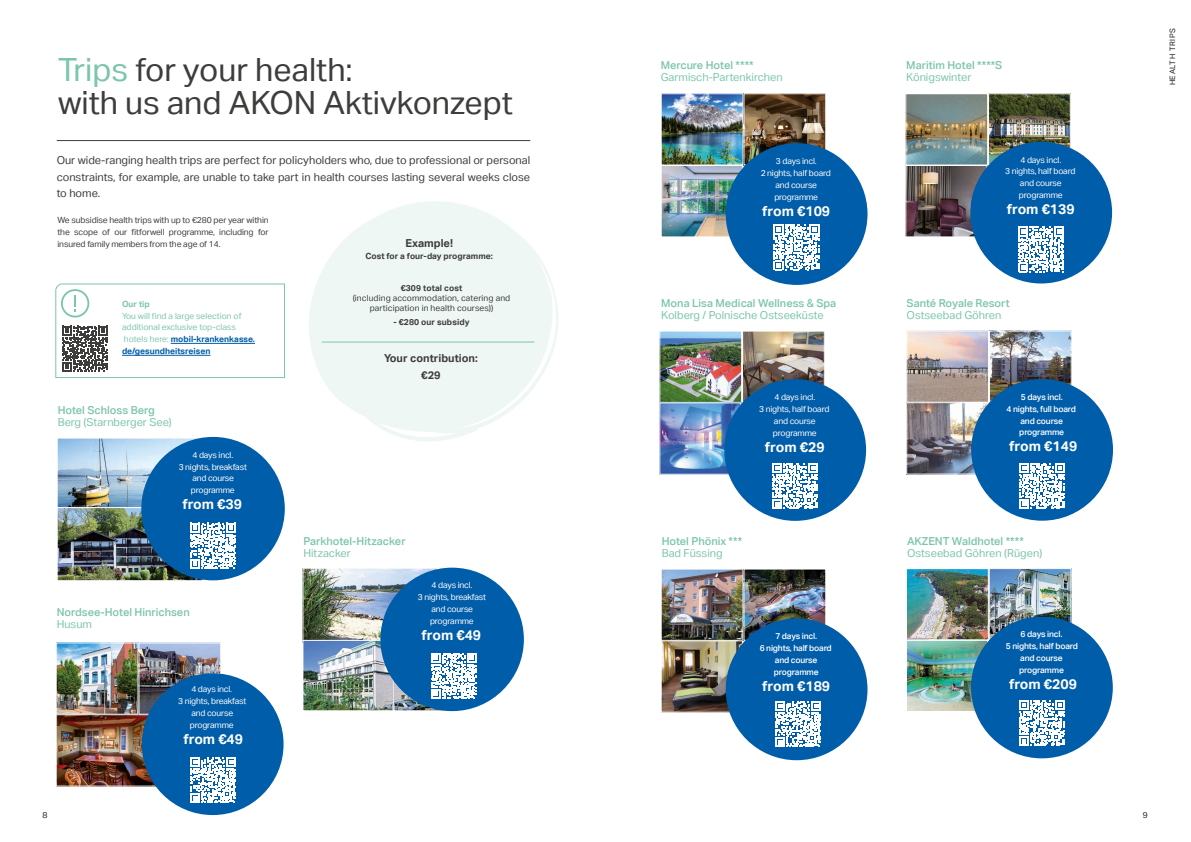
<style>
.page{position:relative;width:1191px;height:842px;background:#fff}
.page>*{position:absolute;margin:0;border:0;box-sizing:border-box;transform-origin:0 0}
.t1{font:32px/34px "Aktiv Grotesk";color:#3d3d3c}
.t2{font:700 14px "Aktiv Grotesk";color:#fff}
.t3{font:11px/16.8px "Aktiv Grotesk";color:#3d3d3c;text-align:justify}
.t4{font:500 11px "Aktiv Grotesk";color:#7cc5ad}
.t5{font:11px "Aktiv Grotesk";color:#7cc5ad}
.t6{font:700 11px/17.1px "Aktiv Grotesk";color:#3d3d3c;text-align:center}
.t7{font:8.5px/11.9px "Aktiv Grotesk";letter-spacing:-.02em;color:#fff;text-align:center}
.t8{font:8.5px/11.9px "Aktiv Grotesk";letter-spacing:.01em;color:#3d3d3c;text-align:justify}
.t9{font:500 8.5px/11.9px "Aktiv Grotesk";letter-spacing:-.02em;color:#fff;text-align:center}
.t10{font:8.5px/11.9px "Aktiv Grotesk";color:#7cc5ad}
.t11{font:700 8.5px "Aktiv Grotesk";color:#3d3d3c}
.t12{font:700 8.5px "Aktiv Grotesk";color:#7cc5ad}
.t13{font:8.5px "Aktiv Grotesk";color:#1d1d1b}
.t14{font:7.5px "Aktiv Grotesk";letter-spacing:.08em;color:#1d1d1b}
.s1{color:#7cc5ad}
.s2{font-weight:700;color:#005da9}
</style>
<div class="page">
<img style="left:59px;top:439px;width:135px;height:68px">
<div style="left:57px;top:437px;width:156px;height:75px;border:1px solid #fff"></div>
<img style="left:304px;top:570px;width:129px;height:70px">
<div style="left:302px;top:568px;width:156px;height:74px;border:1px solid #fff"></div>
<img style="left:59px;top:509px;width:139px;height:70px">
<div style="left:57px;top:507px;width:146px;height:74px;border:1px solid #fff"></div>
<img style="left:304px;top:642px;width:129px;height:67px">
<div style="left:302px;top:640px;width:147px;height:71px;border:1px solid #fff"></div>
<div style="left:141px;top:437px;width:144px;height:143px;background:#005da9;border-radius:50%"></div>
<div style="left:380px;top:568px;width:144px;height:143px;background:#005da9;border-radius:50%"></div>
<svg style="left:190px;top:523px;width:46px;height:45px"></svg>
<img style="left:58px;top:644px;width:161px;height:69px">
<div style="left:56px;top:642px;width:82px;height:73px;border:1px solid #fff"></div>
<img style="left:58px;top:716px;width:97px;height:69px">
<div style="left:56px;top:714px;width:114px;height:73px;border:1px solid #fff"></div>
<div style="left:138px;top:642px;width:83px;height:73px;border:1px solid #fff"></div>
<div style="left:142px;top:673px;width:141px;height:142px;background:#005da9;border-radius:50%"></div>
<svg style="left:190px;top:757px;width:46px;height:46px"></svg>
<img style="left:662px;top:95px;width:79px;height:140px">
<div style="left:660px;top:93px;width:83px;height:73px;border:1px solid #fff"></div>
<div style="left:660px;top:165px;width:83px;height:72px;border:1px solid #fff"></div>
<img style="left:745px;top:95px;width:79px;height:69px">
<div style="left:743px;top:93px;width:83px;height:73px;border:1px solid #fff"></div>
<div style="left:725px;top:143px;width:142px;height:142px;background:#005da9;border-radius:50%"></div>
<img style="left:907px;top:95px;width:79px;height:140px">
<div style="left:905px;top:93px;width:83px;height:73px;border:1px solid #fff"></div>
<div style="left:905px;top:165px;width:82px;height:72px;border:1px solid #fff"></div>
<img style="left:990px;top:95px;width:78px;height:68px">
<div style="left:988px;top:93px;width:82px;height:73px;border:1px solid #fff"></div>
<div style="left:970px;top:142px;width:142px;height:141px;background:#005da9;border-radius:50%"></div>
<img style="left:661px;top:333px;width:79px;height:140px">
<div style="left:659px;top:331px;width:83px;height:72px;border:1px solid #fff"></div>
<div style="left:659px;top:402px;width:82px;height:73px;border:1px solid #fff"></div>
<img style="left:744px;top:333px;width:79px;height:67px">
<div style="left:742px;top:331px;width:83px;height:72px;border:1px solid #fff"></div>
<div style="left:724px;top:379px;width:142px;height:142px;background:#005da9;border-radius:50%"></div>
<img style="left:662px;top:570px;width:79px;height:141px">
<div style="left:660px;top:568px;width:83px;height:73px;border:1px solid #fff"></div>
<div style="left:660px;top:640px;width:83px;height:73px;border:1px solid #fff"></div>
<img style="left:745px;top:570px;width:79px;height:69px">
<div style="left:743px;top:568px;width:83px;height:73px;border:1px solid #fff"></div>
<div style="left:725px;top:618px;width:142px;height:142px;background:#005da9;border-radius:50%"></div>
<img style="left:908px;top:570px;width:78px;height:140px">
<div style="left:906px;top:568px;width:82px;height:72px;border:1px solid #fff"></div>
<div style="left:906px;top:640px;width:82px;height:72px;border:1px solid #fff"></div>
<img style="left:990px;top:570px;width:79px;height:68px">
<div style="left:988px;top:568px;width:83px;height:72px;border:1px solid #fff"></div>
<div style="left:971px;top:617px;width:141px;height:141px;background:#005da9;border-radius:50%"></div>
<img style="left:908px;top:332px;width:79px;height:141px">
<div style="left:906px;top:330px;width:83px;height:73px;border:1px solid #fff"></div>
<div style="left:906px;top:402px;width:82px;height:73px;border:1px solid #fff"></div>
<img style="left:991px;top:332px;width:78px;height:68px">
<div style="left:989px;top:330px;width:82px;height:73px;border:1px solid #fff"></div>
<div style="left:971px;top:379px;width:142px;height:142px;background:#005da9;border-radius:50%"></div>
<svg style="left:431px;top:653px;width:45px;height:46px"></svg>
<svg style="left:774px;top:225px;width:45px;height:45px"></svg>
<svg style="left:1018px;top:227px;width:46px;height:45px"></svg>
<svg style="left:772px;top:463px;width:46px;height:46px"></svg>
<svg style="left:775px;top:701px;width:46px;height:46px"></svg>
<svg style="left:1019px;top:700px;width:45px;height:46px"></svg>
<svg style="left:1019px;top:463px;width:46px;height:46px"></svg>
<svg style="left:309px;top:201px;width:249px;height:240px;fill:#eff7f4"></svg>
<hr style="left:322px;top:342px;width:212px;height:1px;background:#7cc5ad">
<hr style="left:57px;top:140px;width:473px;height:1px;background:#3d3d3c">
<svg style="left:55px;top:283px;width:230px;height:95px"></svg>
<h1 class="t1" style="left:58px;top:52px;width:456px"><span class="s1">Trips</span> for your health:<br>with us and AKON Aktivkonzept</h1>
<p class="t3" style="left:57px;top:151px;width:475px">Our wide-ranging health trips are perfect for policyholders who, due to professional or personal constraints, for example, are unable to take part in health courses lasting several weeks close to home.</p>
<p class="t8" style="left:57px;top:214px;width:213px">We subsidise health trips with up to €280 per year within the scope of our fitforwell programme, including for insured family members from the age of 14.</p>
<p class="t12" style="left:122px;top:298px;width:29px">Our tip</p>
<p class="t10" style="left:122px;top:309px;width:134px">You will find a large selection of additional exclusive top-class hotels here: <span class="s2">mobil-krankenkasse. de/gesundheitsreisen</span></p>
<p class="t4" style="left:58px;top:403px;width:99px">Hotel Schloss Berg</p>
<p class="t5" style="left:58px;top:415px;width:116px">Berg (Starnberger See)</p>
<p class="t7" style="left:179px;top:449px;width:70px">4 days incl.<br>3 nights, breakfast and course programme</p>
<h2 class="t2" style="left:182px;top:496px;width:61px">from €39</h2>
<p class="t4" style="left:57px;top:605px;width:134px">Nordsee-Hotel Hinrichsen</p>
<p class="t5" style="left:57px;top:618px;width:37px">Husum</p>
<p class="t7" style="left:178px;top:683px;width:70px">4 days incl.<br>3 nights, breakfast and course programme</p>
<h2 class="t2" style="left:183px;top:730px;width:61px">from €49</h2>
<p class="t6" style="left:405px;top:234px;width:49px">Example!</p>
<p class="t11" style="left:365px;top:251px;width:129px">Cost for a four-day programme:</p>
<p class="t11" style="left:401px;top:282px;width:63px">€309 total cost</p>
<p class="t8" style="left:353px;top:293px;width:159px;line-height:10px;text-align:center">(including accommodation, catering and participation in health courses))</p>
<p class="t11" style="left:393px;top:316px;width:78px">- €280 our subsidy</p>
<p class="t6" style="left:384px;top:349px;width:95px">Your contribution: €29</p>
<p class="t4" style="left:303px;top:534px;width:104px">Parkhotel-Hitzacker</p>
<p class="t5" style="left:303px;top:546px;width:49px">Hitzacker</p>
<p class="t7" style="left:418px;top:579px;width:70px">4 days incl.<br>3 nights, breakfast and course programme</p>
<h2 class="t2" style="left:421px;top:626px;width:61px">from €49</h2>
<p class="t4" style="left:660px;top:58px;width:94px">Mercure Hotel ****</p>
<p class="t5" style="left:660px;top:70px;width:123px">Garmisch-Partenkirchen</p>
<p class="t7" style="left:760px;top:155px;width:72px">3 days incl.<br>2 nights, half board and course programme</p>
<h2 class="t2" style="left:762px;top:202px;width:69px">from €109</h2>
<p class="t4" style="left:661px;top:296px;width:177px">Mona Lisa Medical Wellness &amp; Spa</p>
<p class="t5" style="left:661px;top:308px;width:164px">Kolberg / Polnische Ostseeküste</p>
<p class="t7" style="left:759px;top:391px;width:72px">4 days incl.<br>3 nights, half board and course programme</p>
<h2 class="t2" style="left:765px;top:438px;width:61px">from €29</h2>
<p class="t4" style="left:661px;top:534px;width:82px">Hotel Phönix ***</p>
<p class="t5" style="left:661px;top:546px;width:62px">Bad Füssing</p>
<p class="t9" style="left:759px;top:630px;width:74px">7 days incl.<br>6 nights, half board and course programme</p>
<h2 class="t2" style="left:762px;top:677px;width:69px">from €189</h2>
<p class="t4" style="left:906px;top:58px;width:98px">Maritim Hotel ****S</p>
<p class="t5" style="left:906px;top:70px;width:67px">Königswinter</p>
<p class="t7" style="left:1005px;top:153px;width:72px">4 days incl.<br>3 nights, half board and course programme</p>
<h2 class="t2" style="left:1006px;top:201px;width:69px">from €139</h2>
<p class="t4" style="left:906px;top:296px;width:105px">Santé Royale Resort</p>
<p class="t5" style="left:906px;top:308px;width:96px">Ostseebad Göhren</p>
<p class="t9" style="left:1006px;top:391px;width:71px">5 days incl.<br>4 nights, full board and course programme</p>
<h2 class="t2" style="left:1009px;top:438px;width:69px">from €149</h2>
<p class="t4" style="left:907px;top:534px;width:118px">AKZENT Waldhotel ****</p>
<p class="t5" style="left:907px;top:546px;width:137px">Ostseebad Göhren (Rügen)</p>
<p class="t9" style="left:1005px;top:628px;width:74px">6 days incl.<br>5 nights, half board and course programme</p>
<h2 class="t2" style="left:1009px;top:675px;width:69px">from €209</h2>
<p class="t14" style="left:1168px;top:85px;width:59px;rotate:-90deg">HEALTH TRIPS</p>
<p class="t13" style="left:43px;top:810px;width:7px">8</p>
<p class="t13" style="left:1143px;top:810px;width:7px">9</p>
</div>
